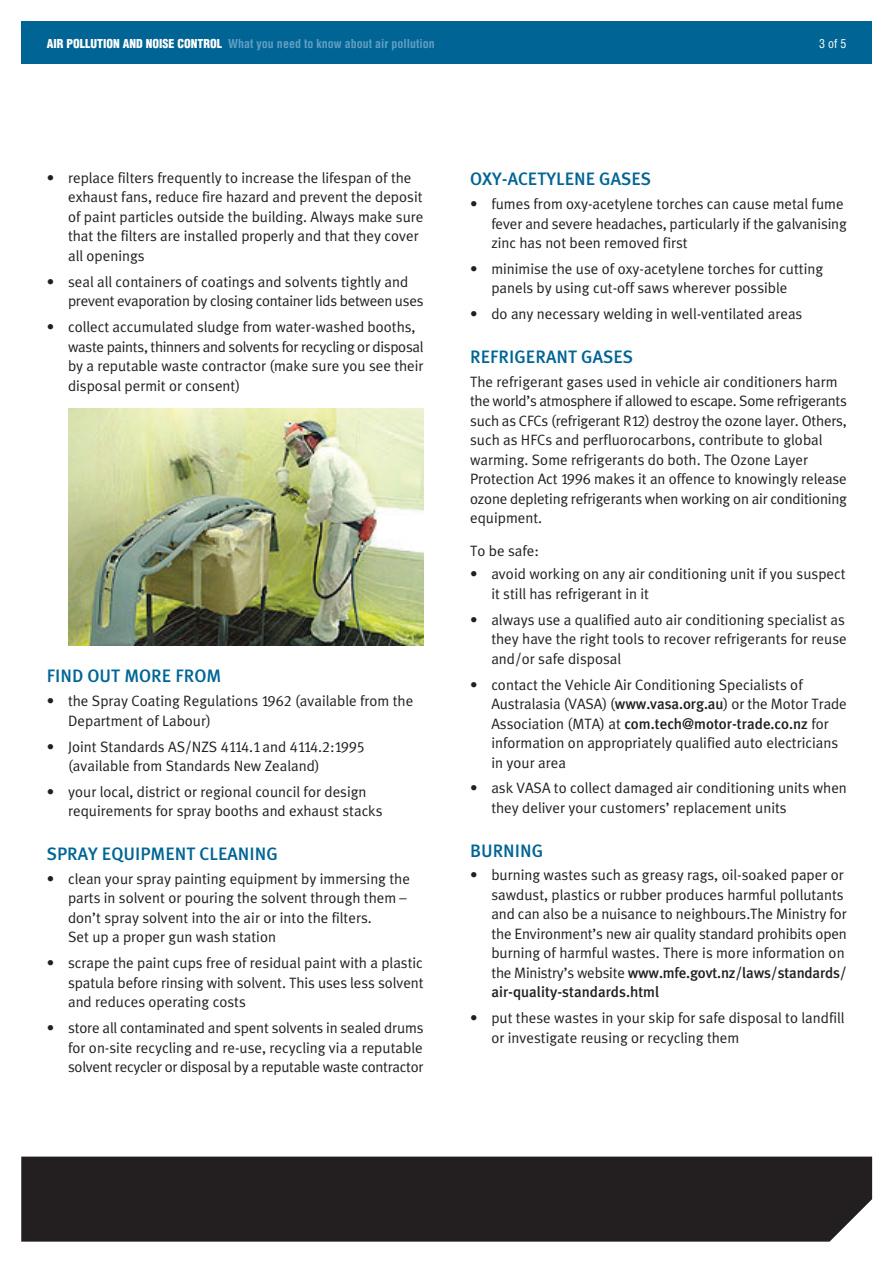
<style>
.page{position:relative;width:893px;height:1263px;background:#fff}
.page>*{position:absolute;margin:0;border:0;box-sizing:border-box;transform-origin:0 0}
.t1{font:18px "Meta Plus Medium Maori";color:#006595}
.t2{font:15px/19.5px "Meta Plus Normal Maori";color:#231f20}
.t3{font:15px/19.5px "Meta Plus Medium Maori";color:#231f20}
.t4{font:15px/19.5px "Meta Plus Normal Maori";letter-spacing:-.02em;color:#231f20}
.t5{font:700 condensed 12px "Helvetica";color:#629fc3}
.t6{font:condensed 12px "Helvetica";color:#fff}
.s1{font-weight:900;color:#fff}
.s2{font-family:"Meta Plus Medium Maori"}
.s3{font-family:"Meta Plus Normal Maori"}
</style>
<div class="page">
<div style="left:21px;top:21px;width:851px;height:43px;background:#006595"></div>
<div style="left:21px;top:1157px;width:851px;height:85px;background:#231f20"></div>
<img style="left:68px;top:409px;width:355px;height:236px">
<p class="t5" style="left:47px;top:39px;width:389px"><span class="s1">AIR POLLUTION AND NOISE CONTROL</span> What you need to know about air pollution</p>
<p class="t6" style="left:819px;top:39px;width:29px">3 of 5</p>
<p class="t2" style="left:68px;top:169px;width:357px;text-indent:-21px">• replace filters frequently to increase the lifespan of the exhaust fans, reduce fire hazard and prevent the deposit of paint particles outside the building. Always make sure that the filters are installed properly and that they cover all openings</p>
<p class="t4" style="left:68px;top:273px;width:357px;text-indent:-21px">• seal all containers of coatings and solvents tightly and prevent evaporation by closing container lids between uses</p>
<p class="t2" style="left:68px;top:318px;width:357px;text-indent:-21px">• collect accumulated sludge from water-washed booths, waste paints, thinners and solvents for recycling or disposal by a reputable waste contractor (make sure you see their disposal permit or consent)</p>
<p class="t1" style="left:47px;top:669px;width:176px">FIND OUT MORE FROM</p>
<p class="t2" style="left:68px;top:692px;width:347px;text-indent:-21px">• the Spray Coating Regulations 1962 (available from the<br>Department of Labour)</p>
<p class="t2" style="left:68px;top:738px;width:298px;text-indent:-21px">• Joint Standards AS/NZS 4114.1 and 4114.2:1995 (available from Standards New Zealand)</p>
<p class="t2" style="left:68px;top:783px;width:316px;text-indent:-21px">• your local, district or regional council for design requirements for spray booths and exhaust stacks</p>
<p class="t1" style="left:47px;top:847px;width:232px">SPRAY EQUIPMENT CLEANING</p>
<p class="t2" style="left:68px;top:870px;width:343px;text-indent:-21px">• clean your spray painting equipment by immersing the parts in solvent or pouring the solvent through them – don’t spray solvent into the air or into the filters.<br>Set up a proper gun wash station</p>
<p class="t2" style="left:68px;top:955px;width:357px;text-align:justify;text-indent:-21px">• scrape the paint cups free of residual paint with a plastic spatula before rinsing with solvent. This uses less solvent and reduces operating costs</p>
<p class="t2" style="left:68px;top:1019px;width:357px;text-align:justify;text-indent:-21px">• store all contaminated and spent solvents in sealed drums for on-site recycling and re-use, recycling via a reputable solvent recycler or disposal by a reputable waste contractor</p>
<p class="t1" style="left:470px;top:172px;width:183px">OXY-ACETYLENE GASES</p>
<p class="t2" style="left:491px;top:195px;width:357px;text-indent:-21px">• fumes from oxy-acetylene torches can cause metal fume fever and severe headaches, particularly if the galvanising zinc has not been removed first</p>
<p class="t2" style="left:491px;top:260px;width:333px;text-indent:-21px">• minimise the use of oxy-acetylene torches for cutting panels by using cut-off saws wherever possible</p>
<p class="t2" style="left:470px;top:306px;width:334px">• do any necessary welding in well-ventilated areas</p>
<p class="t1" style="left:470px;top:350px;width:165px">REFRIGERANT GASES</p>
<p class="t2" style="left:470px;top:373px;width:378px">The refrigerant gases used in vehicle air conditioners harm the world’s atmosphere if allowed to escape. Some refrigerants such as CFCs (refrigerant R12) destroy the ozone layer. Others, such as HFCs and perfluorocarbons, contribute to global warming. Some refrigerants do both. The Ozone Layer Protection Act 1996 makes it an offence to knowingly release ozone depleting refrigerants when working on air conditioning equipment.</p>
<p class="t2" style="left:470px;top:542px;width:70px">To be safe:</p>
<p class="t2" style="left:491px;top:566px;width:356px;text-indent:-21px">• avoid working on any air conditioning unit if you suspect it still has refrigerant in it</p>
<p class="t2" style="left:491px;top:611px;width:357px;text-indent:-21px">• always use a qualified auto air conditioning specialist as they have the right tools to recover refrigerants for reuse and/or safe disposal</p>
<p class="t2" style="left:491px;top:676px;width:357px;text-indent:-21px">• contact the Vehicle Air Conditioning Specialists of<br>Australasia (VASA) (<span class="s2">www.vasa.org.au</span>) or the Motor Trade</p>
<p class="t3" style="left:491px;top:715px;width:339px"><span class="s3">Association (MTA) at</span> com.tech@motor-trade.co.nz <span class="s3">for</span></p>
<p class="t2" style="left:491px;top:734px;width:348px">information on appropriately qualified auto electricians in your area</p>
<p class="t2" style="left:491px;top:780px;width:357px;text-indent:-21px">• ask VASA to collect damaged air conditioning units when they deliver your customers’ replacement units</p>
<p class="t1" style="left:470px;top:843px;width:75px">BURNING</p>
<p class="t2" style="left:491px;top:867px;width:357px;text-indent:-21px">• burning wastes such as greasy rags, oil-soaked paper or sawdust, plastics or rubber produces harmful pollutants and can also be a nuisance to neighbours.The Ministry for the Environment’s new air quality standard prohibits open burning of harmful wastes. There is more information on</p>
<p class="t3" style="left:491px;top:964px;width:357px"><span class="s3">the Ministry’s website</span> www.mfe.govt.nz/laws/standards/ air-quality-standards.html</p>
<p class="t2" style="left:491px;top:1010px;width:355px;text-indent:-21px">• put these wastes in your skip for safe disposal to landfill or investigate reusing or recycling them</p>
</div>
